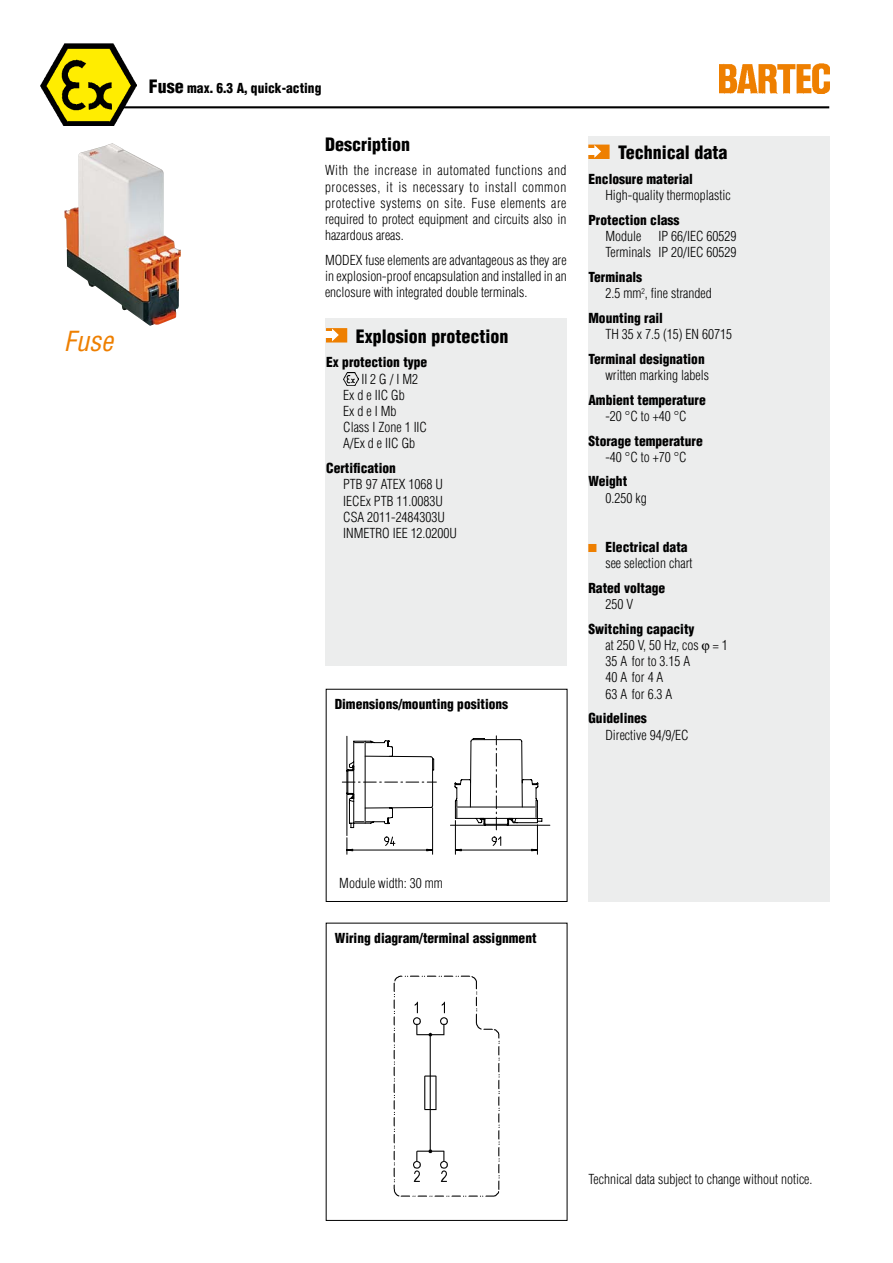
<style>
.page{position:relative;width:893px;height:1263px;background:#fff}
.page>*{position:absolute;margin:0;border:0;box-sizing:border-box;transform-origin:0 0}
.t1{font:italic condensed 27px "Helvetica";color:#ee7f00}
.t2{font:900 condensed 18px "Helvetica";color:#000}
.t3{font:300 condensed 13.5px/16.2px "Helvetica";color:#000}
.t4{font:900 condensed 13.5px "Helvetica";color:#000}
.s1{font-size:18px}
.s2{font-weight:900}
</style>
<div class="page">
<hr style="left:121px;top:106px;width:708px;height:2px;background:#000">
<img style="left:41px;top:44px;width:96px;height:82px">
<img style="left:64px;top:143px;width:117px;height:183px">
<div style="left:588px;top:136px;width:241px;height:766px;background:#eceded"></div>
<svg style="left:342px;top:736px;width:208px;height:119px"></svg>
<div style="left:588px;top:145px;width:22px;height:14px;background:#ee7f00;border:2px solid #ee7f00"></div>
<div style="left:587px;top:148px;width:10px;height:7px;background:#fff"></div>
<svg style="left:594px;top:145px;width:7px;height:13px"></svg>
<img style="left:394px;top:976px;width:105px;height:220px">
<div style="left:326px;top:319px;width:241px;height:347px;background:#eceded"></div>
<img style="left:343px;top:372px;width:15px;height:13px">
<div style="left:326px;top:328px;width:21px;height:14px;background:#ee7f00;border:2px solid #ee7f00"></div>
<div style="left:324px;top:332px;width:10px;height:6px;background:#fff"></div>
<svg style="left:332px;top:329px;width:7px;height:12px"></svg>
<img style="left:719px;top:64px;width:111px;height:30px">
<h1 class="t1" style="left:64px;top:324px;width:51px">Fuse</h1>
<p class="t4" style="left:149px;top:80px;width:174px"><span class="s1">Fuse</span> max. 6.3 A, quick-acting</p>
<h2 class="t2" style="left:325px;top:133px;width:86px">Description</h2>
<p class="t3" style="left:325px;top:162px;width:243px;text-align:justify">With the increase in automated functions and processes, it is necessary to install common protective systems on site. Fuse elements are required to protect equipment and circuits also in hazardous areas.</p>
<p class="t3" style="left:325px;top:252px;width:243px;text-align:justify">MODEX fuse elements are advantageous as they are in explosion-proof encapsulation and installed in an enclosure with integrated double terminals.</p>
<h2 class="t2" style="left:356px;top:325px;width:154px">Explosion protection</h2>
<p class="t4" style="left:326px;top:354px;width:103px">Ex protection type</p>
<p class="t3" style="left:343px;top:370px;width:85px;text-indent:18px">II 2 G / I M2<br>Ex d e IIC Gb<br>Ex d e I Mb<br>Class I Zone 1 IIC<br>A/Ex d e IIC Gb</p>
<p class="t4" style="left:326px;top:460px;width:71px">Certification</p>
<p class="t3" style="left:343px;top:476px;width:115px">PTB 97 ATEX 1068 U<br>IECEx PTB 11.0083U<br>CSA 2011-2484303U<br>INMETRO IEE 12.0200U</p>
<p class="t4" style="left:335px;top:695px;width:175px">Dimensions/mounting positions</p>
<h2 class="t2" style="left:618px;top:141px;width:111px">Technical data</h2>
<p class="t4" style="left:588px;top:170px;width:106px">Enclosure material</p>
<p class="t3" style="left:605px;top:187px;width:127px">High-quality thermoplastic</p>
<p class="t4" style="left:588px;top:211px;width:93px">Protection class</p>
<p class="t3" style="left:605px;top:228px;width:37px">Module</p>
<p class="t3" style="left:605px;top:228px;width:133px;text-align:right">IP 66/IEC 60529<br>Terminals IP 20/IEC 60529</p>
<p class="t3" style="left:605px;top:269px;width:108px;text-indent:-17px"><span class="s2">Terminals<br></span>2.5 mm<sup>2</sup>, fine stranded</p>
<p class="t4" style="left:588px;top:309px;width:76px">Mounting rail</p>
<p class="t3" style="left:605px;top:326px;width:128px">TH 35 x 7.5 (15) EN 60715</p>
<p class="t4" style="left:588px;top:350px;width:118px">Terminal designation</p>
<p class="t3" style="left:605px;top:367px;width:105px">written marking labels</p>
<p class="t4" style="left:588px;top:391px;width:119px">Ambient temperature</p>
<p class="t3" style="left:605px;top:408px;width:83px">-20 °C to +40 °C</p>
<p class="t4" style="left:588px;top:432px;width:116px">Storage temperature</p>
<p class="t3" style="left:605px;top:449px;width:83px">-40 °C to +70 °C</p>
<p class="t4" style="left:588px;top:473px;width:40px">Weight</p>
<p class="t3" style="left:605px;top:490px;width:43px">0.250 kg</p>
<p class="t4" style="left:605px;top:539px;width:84px">Electrical data</p>
<p class="t3" style="left:605px;top:555px;width:88px">see selection chart</p>
<p class="t4" style="left:588px;top:580px;width:78px">Rated voltage</p>
<p class="t3" style="left:605px;top:596px;width:29px">250 V</p>
<p class="t4" style="left:588px;top:620px;width:108px">Switching capacity</p>
<p class="t3" style="left:605px;top:637px;width:124px">at 250 V, 50 Hz, cos = 1<br>35 A for to 3.15 A<br>40 A for 4 A<br>63 A for 6.3 A</p>
<p class="t4" style="left:588px;top:710px;width:60px">Guidelines</p>
<p class="t3" style="left:605px;top:726px;width:85px">Directive 94/9/EC</p>
<p class="t3" style="left:339px;top:875px;width:105px">Module width: 30 mm</p>
<p class="t4" style="left:335px;top:929px;width:203px">Wiring diagram/terminal assignment</p>
<p class="t3" style="left:589px;top:1171px;width:225px">Technical data subject to change without notice.</p>
</div>
